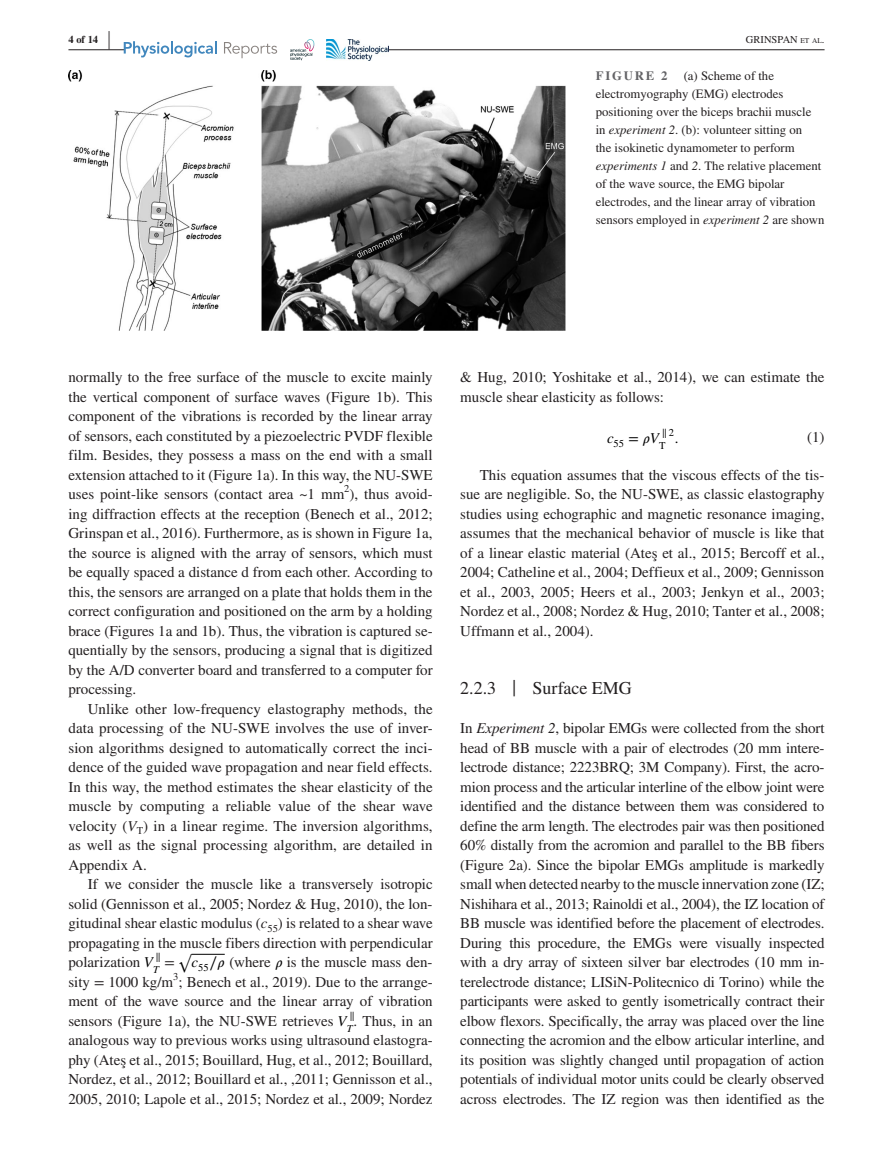
<style>
.page{position:relative;width:893px;height:1174px;background:#fff}
.page>*{position:absolute;margin:0;border:0;box-sizing:border-box;transform-origin:0 0}
.t1{font:700 25.95px "STIX";color:#231f20;scale:.36 1}
.t2{font:18px "STIX";color:#231f20}
.t3{font:15px/19.5px "STIX";color:#231f20;text-align:justify}
.t4{font:15px "STIX Math Extensions";color:#000}
.t5{font:italic 15px "STIX General";color:#000}
.t6{font:12.75px/18px "STIX";color:#231f20}
.t7{font:700 12.75px "STIX";letter-spacing:.14em;color:#636366}
.t8{font:10.5px "STIX";color:#231f20}
.t9{font:10.5px "STIX General";color:#000}
.t10{font:700 10.5px "STIX";color:#231f20}
.t11{font:10.5px "STIX Math Extensions";color:#000}
.t12{font:10.5px "STIX";color:#231f20}
.t13{font:italic 10.5px "STIX General";color:#000}
.s1{font-size:7.35px}
.s2{font-style:italic}
.s3{font-family:"STIX General";font-style:italic;color:#000}
.s4{font-family:"STIX Math";color:#000}
.s5{font-family:"STIX Math";font-style:italic;color:#000}
.s6{font-family:"STIX General"}
.s7{font-size:23.7px}
</style>
<div class="page">
<hr style="left:68px;top:49px;width:756px;height:1px;background:#231f20">
<div style="left:124px;top:39px;width:264px;height:21px;background:#fff"></div>
<svg style="left:290px;top:39px;width:24px;height:21px"></svg>
<img style="left:327px;top:39px;width:61px;height:21px">
<svg style="left:124px;top:41px;width:93px;height:16px"></svg>
<svg style="left:224px;top:42px;width:53px;height:16px"></svg>
<hr style="left:191px;top:953px;width:34px;height:1px;background:#000">
<img style="left:68px;top:70px;width:498px;height:260px">
<p class="t10" style="left:68px;top:33px;width:31px">4 of 14</p>
<h1 class="t1" style="left:108px;top:24px;width:7px">|</h1>
<p class="t8" style="left:746px;top:32px;width:80px">GRINSPAN <span class="s1">et al</span>.</p>
<p class="t7" style="left:596px;top:68px;width:73px">FIGURE 2</p>
<p class="t6" style="left:596px;top:67px;width:230px;text-indent:88px">(a) Scheme of the electromyography (EMG) electrodes positioning over the biceps brachii muscle in <span class="s2">experiment 2</span>. (b): volunteer sitting on<br>the isokinetic dynamometer to perform <span class="s2">experiments 1</span> and <span class="s2">2</span>. The relative placement of the wave source, the EMG bipolar electrodes, and the linear array of vibration sensors employed in <span class="s2">experiment 2</span> are shown</p>
<p class="t3" style="left:68px;top:368px;width:366px">normally to the free surface of the muscle to excite mainly the vertical component of surface waves (Figure 1b). This component of the vibrations is recorded by the linear array of sensors, each constituted by a piezoelectric PVDF flexible film. Besides, they possess a mass on the end with a small extension attached to it (Figure 1a). In this way, the NU-SWE uses point-like sensors (contact area ~1 mm ), thus avoid-</p>
<p class="t12" style="left:344px;top:482px;width:7px">2</p>
<p class="t3" style="left:68px;top:505px;width:366px">ing diffraction effects at the reception (Benech et al., 2012; Grinspan et al., 2016). Furthermore, as is shown in Figure 1a, the source is aligned with the array of sensors, which must be equally spaced a distance d from each other. According to this, the sensors are arranged on a plate that holds them in the correct configuration and positioned on the arm by a holding brace (Figures 1a and 1b). Thus, the vibration is captured se&shy;quentially by the sensors, producing a signal that is digitized by the A/D converter board and transferred to a computer for processing.</p>
<p class="t3" style="left:68px;top:700px;width:366px;text-indent:20px">Unlike other low-frequency elastography methods, the data processing of the NU-SWE involves the use of inver&shy;sion algorithms designed to automatically correct the inci&shy;dence of the guided wave propagation and near field effects.<br>In this way, the method estimates the shear elasticity of the muscle by computing a reliable value of the shear wave velocity (<span class="s2">V</span><sub>T</sub>) in a linear regime. The inversion algorithms, as well as the signal processing algorithm, are detailed in Appendix A.</p>
<p class="t3" style="left:68px;top:875px;width:366px;text-indent:20px">If we consider the muscle like a transversely isotropic solid (Gennisson et al., 2005; Nordez &amp; Hug, 2010), the lon&shy;gitudinal shear elastic modulus (<span class="s2">c</span><sub>55</sub>) is related to a shear wave propagating in the muscle fibers direction with perpendicular polarization <span class="s3">V</span></p>
<p class="t11" style="left:156px;top:950px;width:7px">‖</p>
<p class="t13" style="left:153px;top:963px;width:23px">T <sup>=</sup></p>
<p class="t4" style="left:178px;top:940px;width:15px">√</p>
<p class="t3" style="left:68px;top:953px;width:366px;text-align:right"><span class="s3">c</span><sub>55</sub><span class="s4">∕</span><span class="s5">𝜌</span> (where <span class="s5">𝜌</span> is the muscle mass den-<br>sity = 1000 kg/m ; Benech et al., 2019). Due to the arrange-</p>
<p class="t12" style="left:173px;top:969px;width:7px">3</p>
<p class="t3" style="left:68px;top:992px;width:366px">ment of the wave source and the linear array of vibration sensors (Figure 1a), the NU-SWE retrieves <span class="s3">V</span><sub>T</sub>. Thus, in an</p>
<p class="t11" style="left:349px;top:1008px;width:7px">‖</p>
<p class="t3" style="left:68px;top:1031px;width:366px">analogous way to previous works using ultrasound elastogra&shy;phy (Ateş et al., 2015; Bouillard, Hug, et al., 2012; Bouillard, Nordez, et al., 2012; Bouillard et al., ,2011; Gennisson et al., 2005, 2010; Lapole et al., 2015; Nordez et al., 2009; Nordez</p>
<p class="t3" style="left:460px;top:368px;width:366px">&amp; Hug, 2010; Yoshitake et al., 2014), we can estimate the muscle shear elasticity as follows:</p>
<p class="t11" style="left:662px;top:426px;width:14px">‖<span class="s6">2</span></p>
<p class="t9" style="left:659px;top:439px;width:21px">T <sup>.</sup></p>
<p class="t5" style="left:607px;top:429px;width:8px">c</p>
<p class="t3" style="left:807px;top:428px;width:19px">(1)</p>
<p class="t9" style="left:614px;top:437px;width:47px">55 <sup>=</sup> <sup>𝜌</sup><sup>V</sup></p>
<p class="t3" style="left:460px;top:466px;width:366px;text-indent:20px">This equation assumes that the viscous effects of the tis&shy;sue are negligible. So, the NU-SWE, as classic elastography studies using echographic and magnetic resonance imaging, assumes that the mechanical behavior of muscle is like that of a linear elastic material (Ateş et al., 2015; Bercoff et al., 2004; Catheline et al., 2004; Deffieux et al., 2009; Gennisson et al., 2003, 2005; Heers et al., 2003; Jenkyn et al., 2003; Nordez et al., 2008; Nordez &amp; Hug, 2010; Tanter et al., 2008; Uffmann et al., 2004).</p>
<p class="t2" style="left:460px;top:676px;width:173px">2.2.3 <span class="s7">|</span> Surface EMG</p>
<p class="t3" style="left:460px;top:719px;width:366px">In <span class="s2">Experiment 2</span>, bipolar EMGs were collected from the short head of BB muscle with a pair of electrodes (20 mm intere&shy;lectrode distance; 2223BRQ; 3M Company). First, the acro&shy;mion process and the articular interline of the elbow joint were identified and the distance between them was considered to define the arm length. The electrodes pair was then positioned 60% distally from the acromion and parallel to the BB fibers (Figure 2a). Since the bipolar EMGs amplitude is markedly small when detected nearby to the muscle innervation zone (IZ; Nishihara et al., 2013; Rainoldi et al., 2004), the IZ location of BB muscle was identified before the placement of electrodes.<br>During this procedure, the EMGs were visually inspected with a dry array of sixteen silver bar electrodes (10 mm in&shy;terelectrode distance; LISiN-Politecnico di Torino) while the participants were asked to gently isometrically contract their elbow flexors. Specifically, the array was placed over the line connecting the acromion and the elbow articular interline, and its position was slightly changed until propagation of action potentials of individual motor units could be clearly observed across electrodes. The IZ region was then identified as the</p>
</div>
